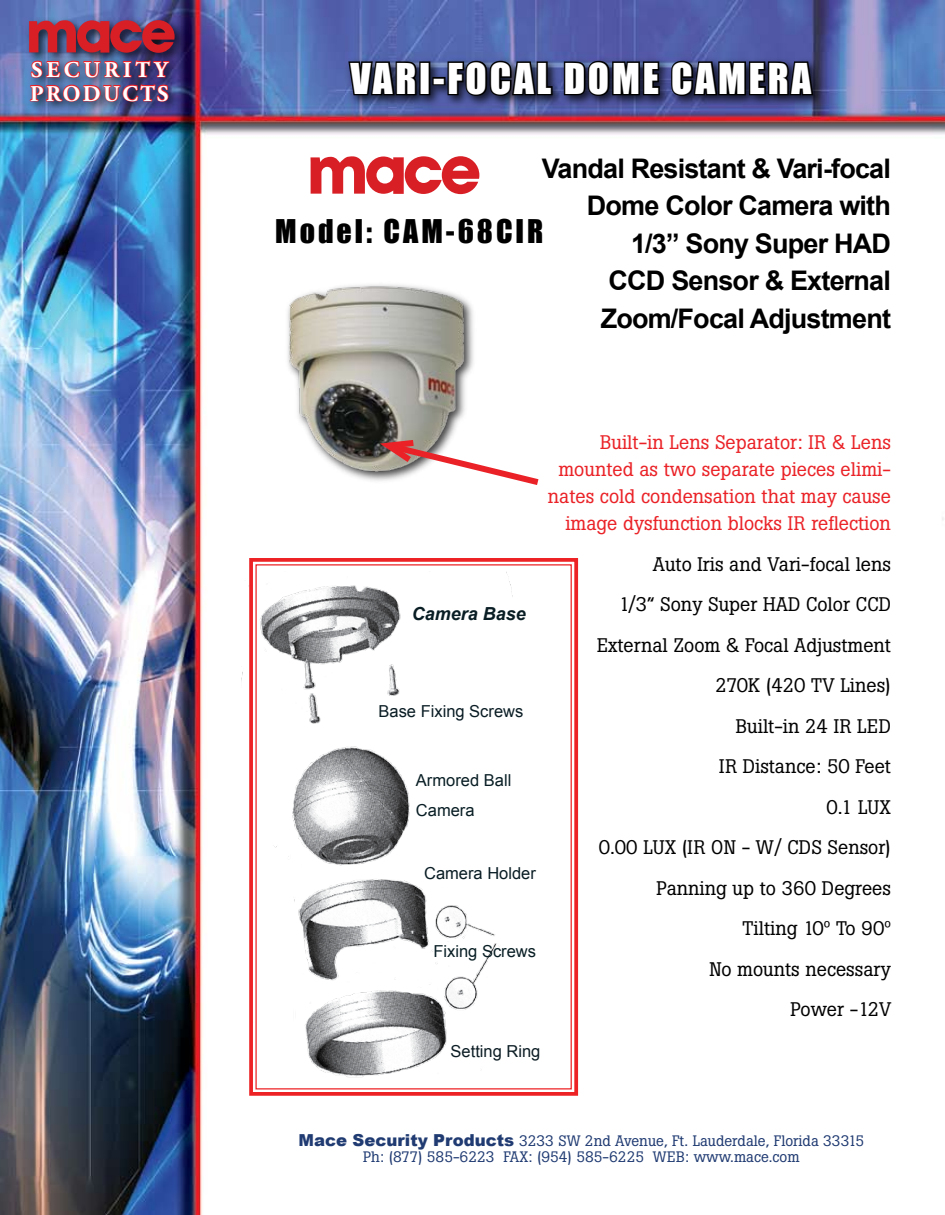
<style>
.page{position:relative;width:945px;height:1215px;background:#fff}
.page>*{position:absolute;margin:0;border:0;box-sizing:border-box;transform-origin:0 0}
.t1{font:39px "Impact";letter-spacing:.07em;color:#fff}
.t2{font:30px "Impact";letter-spacing:.1em;color:#000}
.t3{font:700 27px/37.5px "Arial";letter-spacing:-.03em;color:#000;text-align:right}
.t4{font:700 22.5px/24px "Adobe Garamond Pro";letter-spacing:.145em;color:#fff}
.t5{font:19.5px/40.5px "Boton";color:#000;text-align:right}
.t6{font:19.5px/27px "Boton";color:#ea2227;text-align:right}
.t7{font:italic 700 18px "Arial";color:#091e24}
.t8{font:16.5px/30px "Arial";color:#081e24}
.t9{font:16.5px "Arial";color:#0a1d24}
.t10{font:16.5px "Arial";color:#091d24}
.t11{font:16.5px "Arial";color:#0c1d24}
.t12{font:15px/16.5px "Boton";color:#203b72;text-align:center}
.s1{font-family:"Arial";font-weight:900;font-size:16.5px}
</style>
<div class="page">
<img style="left:0;top:0;width:945px;height:1215px">
<svg style="left:310px;top:156px;width:169px;height:38px"></svg>
<div style="left:24px;top:15px;width:164px;height:51px;background:#000;opacity:.75"></div>
<img style="left:29px;top:20px;width:146px;height:33px">
<div style="left:26px;top:55px;width:156px;height:60px;background:#000;opacity:.75"></div>
<img style="left:29px;top:60px;width:141px;height:43px">
<div style="left:343px;top:56px;width:483px;height:53px;background:#000;opacity:.75"></div>
<svg style="left:347px;top:42px;width:72px;height:84px;background:#434167"></svg>
<div style="left:419px;top:61px;width:11px;height:34px;border:3px solid #000"></div>
<div style="left:432px;top:77px;width:14px;height:8px;border:3px solid #000"></div>
<svg style="left:446px;top:42px;width:108px;height:56px;background:#2e375c"></svg>
<svg style="left:562px;top:28px;width:99px;height:72px;background:#323765"></svg>
<svg style="left:669px;top:28px;width:146px;height:72px;background:#313866"></svg>
<img style="left:251px;top:267px;width:231px;height:211px">
<svg style="left:247px;top:556px;width:333px;height:542px"></svg>
<div style="left:255px;top:564px;width:317px;height:526px;border:1px solid #ed2224"></div>
<svg style="left:371px;top:436px;width:174px;height:53px"></svg>
<p class="t4" style="left:30px;top:58px;width:140px">SECURITY<br>PRODUCTS</p>
<h1 class="t1" style="left:350px;top:48px;width:462px">VARI-FOCAL DOME CAMERA</h1>
<h3 class="t3" style="left:542px;top:150px;width:351px">Vandal Resistant &amp; Vari-focal<br>Dome Color Camera with<br>1/3” Sony Super HAD<br>CCD Sensor &amp; External<br>Zoom/Focal Adjustment</h3>
<h2 class="t2" style="left:275px;top:208px;width:270px">Model: CAM-68CIR</h2>
<p class="t7" style="left:412px;top:602px;width:115px">Camera Base</p>
<p class="t9" style="left:378px;top:700px;width:146px">Base Fixing Screws</p>
<p class="t8" style="left:416px;top:765px;width:97px">Armored Ball<br>Camera</p>
<p class="t10" style="left:424px;top:862px;width:113px">Camera Holder</p>
<p class="t8" style="left:433px;top:936px;width:104px">Fixing Screws</p>
<p class="t6" style="left:548px;top:429px;width:345px">Built-in Lens Separator: IR &amp; Lens mounted as two separate pieces elimi&shy;nates cold condensation that may cause image dysfunction blocks IR reflection</p>
<p class="t5" style="left:597px;top:544px;width:296px">Auto Iris and Vari-focal lens<br>1/3” Sony Super HAD Color CCD<br>External Zoom &amp; Focal Adjustment<br>270K (420 TV Lines)<br>Built-in 24 IR LED<br>IR Distance: 50 Feet<br>0.1 LUX<br>0.00 LUX (IR ON - W/ CDS Sensor)<br>Panning up to 360 Degrees<br>Tilting 10º To 90º<br>No mounts necessary<br>Power -12V</p>
<p class="t11" style="left:451px;top:1040px;width:91px">Setting Ring</p>
<p class="t12" style="left:299px;top:1132px;width:567px"><span class="s1">Mace Security Products</span> 3233 SW 2nd Avenue, Ft. Lauderdale, Florida 33315<br>Ph: (877) 585-6223 FAX: (954) 585-6225 WEB: www.mace.com</p>
</div>
